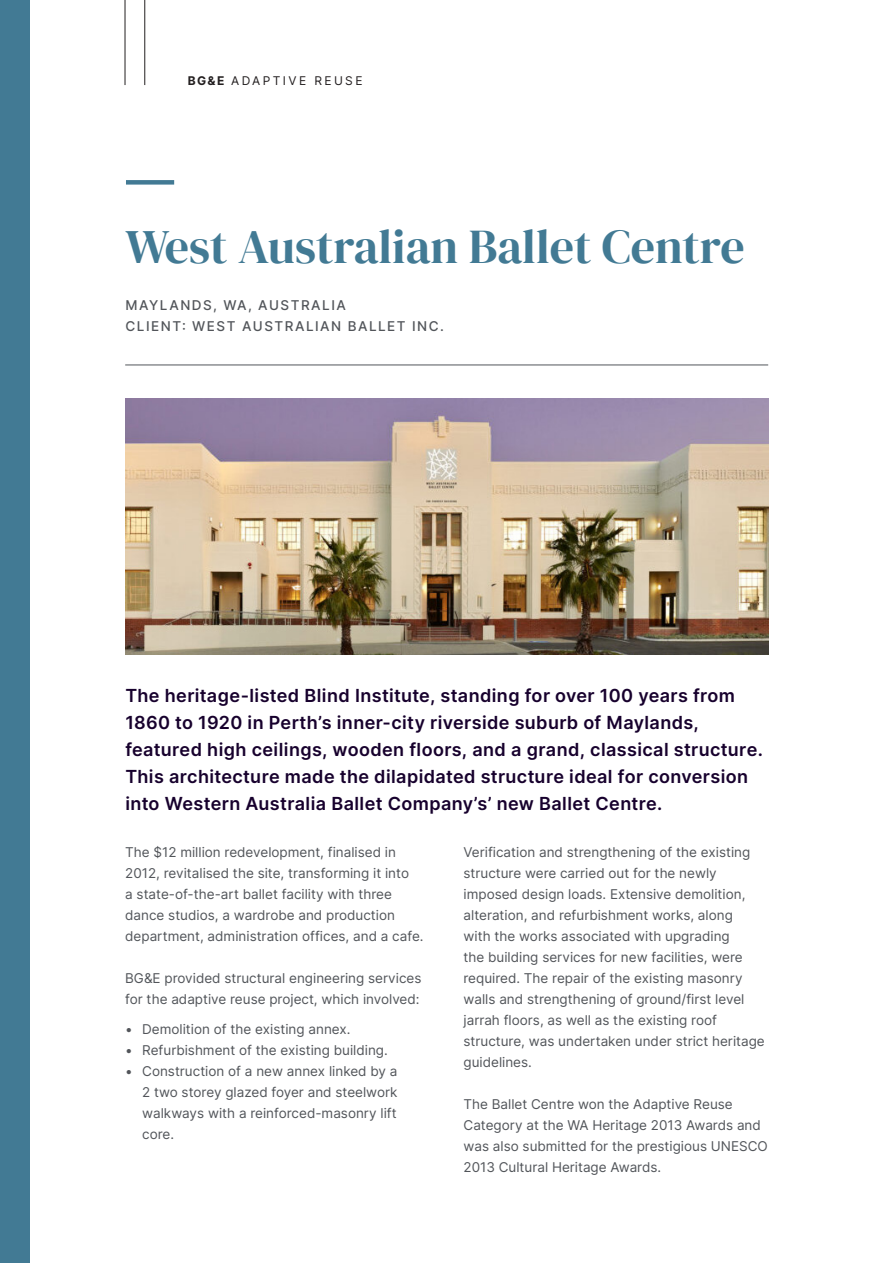
<style>
.page{position:relative;width:893px;height:1263px;background:#fff}
.page>*{position:absolute;margin:0;border:0;box-sizing:border-box;transform-origin:0 0}
.H2_-_BG_E{font:48px "DM Serif Display";color:#427a94}
.Body_Text_BG_E{font:600 18px/27px "Inter";letter-spacing:.02em;color:#17002d}
.Body_Text_BG_E-2{font:13.5px/21px "Inter";color:#52555a}
.Body_Text_BG_E-3{font:500 13.5px "Inter";letter-spacing:.11em;color:#52555a}
.t1{font:12px "Inter";letter-spacing:.2em;color:#231f20}
.s1{font-weight:700}
</style>
<div class="page">
<div style="left:126px;top:180px;width:48px;height:5px;background:#427a94"></div>
<hr style="left:125px;top:365px;width:643px;height:1px;background:#52555a">
<img style="left:125px;top:399px;width:643px;height:256px">
<hr style="left:125px;top:0;width:1px;height:85px;background:#231f20">
<div style="left:0;top:0;width:30px;height:1263px;background:#427a94"></div>
<hr style="left:144px;top:0;width:1px;height:85px;background:#231f20">
<p class="t1" style="left:188px;top:72px;width:176px"><span class="s1">BG&amp;E</span> ADAPTIVE REUSE</p>
<p class="H2_-_BG_E" style="left:125px;top:219px;width:621px">West Australian Ballet Centre</p>
<p class="Body_Text_BG_E-3" style="left:125px;top:295px;width:222px">MAYLANDS, WA, AUSTRALIA</p>
<p class="Body_Text_BG_E-3" style="left:125px;top:316px;width:320px">CLIENT: WEST AUSTRALIAN BALLET INC.</p>
<p class="Body_Text_BG_E" style="left:125px;top:681px;width:639px">The heritage-listed Blind Institute, standing for over 100 years from 1860 to 1920 in Perth’s inner-city riverside suburb of Maylands, featured high ceilings, wooden floors, and a grand, classical structure.<br>This architecture made the dilapidated structure ideal for conversion into Western Australia Ballet Company’s’ new Ballet Centre.</p>
<p class="Body_Text_BG_E-2" style="left:125px;top:841px;width:300px">The $12 million redevelopment, finalised in 2012, revitalised the site, transforming it into<br>a state-of-the-art ballet facility with three dance studios, a wardrobe and production department, administration offices, and a cafe.</p>
<p class="Body_Text_BG_E-2" style="left:125px;top:967px;width:298px">BG&amp;E provided structural engineering services for the adaptive reuse project, which involved:</p>
<p class="Body_Text_BG_E-2" style="left:125px;top:1018px;width:227px">• Demolition of the existing annex.</p>
<p class="Body_Text_BG_E-2" style="left:125px;top:1039px;width:264px">• Refurbishment of the existing building.</p>
<p class="Body_Text_BG_E-2" style="left:142px;top:1060px;width:257px;text-align:justify;text-indent:-17px">• Construction of a new annex linked by a 2 two storey glazed foyer and steelwork walkways with a reinforced-masonry lift core.</p>
<p class="Body_Text_BG_E-2" style="left:463px;top:841px;width:303px">Verification and strengthening of the existing structure were carried out for the newly imposed design loads. Extensive demolition, alteration, and refurbishment works, along<br>with the works associated with upgrading<br>the building services for new facilities, were required. The repair of the existing masonry walls and strengthening of ground/first level jarrah floors, as well as the existing roof structure, was undertaken under strict heritage guidelines.</p>
<p class="Body_Text_BG_E-2" style="left:463px;top:1093px;width:306px">The Ballet Centre won the Adaptive Reuse Category at the WA Heritage 2013 Awards and was also submitted for the prestigious UNESCO 2013 Cultural Heritage Awards.</p>
</div>
